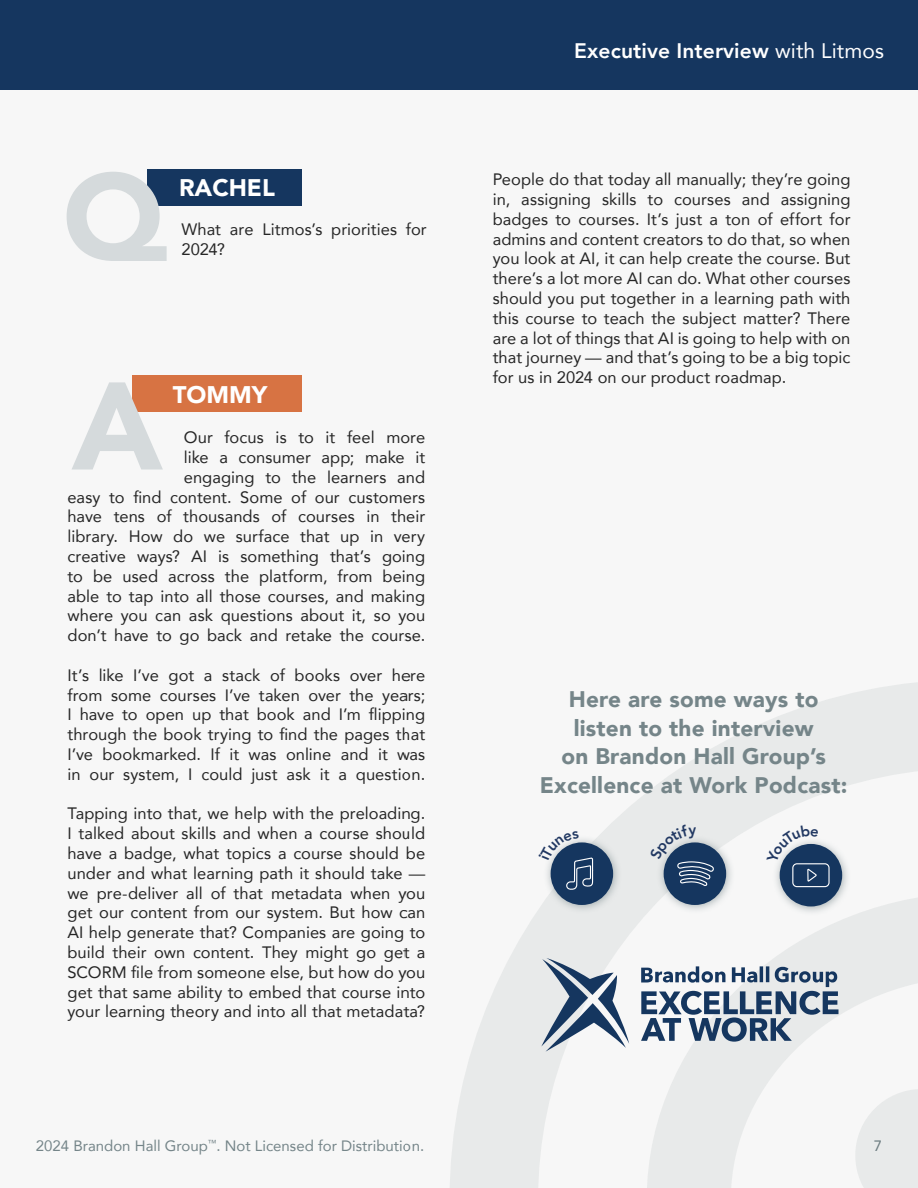
<style>
.page{position:relative;width:918px;height:1188px;background:#f7f7f7}
.page>*{position:absolute;margin:0;border:0;box-sizing:border-box;transform-origin:0 0}
.t1{font:900 123px "Avenir";color:#d5dadc}
.t2{font:900 24px "Avenir";color:#fff}
.t3{font:900 22.5px/28.5px "Avenir";letter-spacing:.01em;color:#758589;text-align:center}
.t4{font:800 21px "Avenir";letter-spacing:.005em;color:#fff}
.body_copy{font:16.5px/19.8px "Avenir";letter-spacing:.005em;color:#262626;text-align:justify}
.t5{font:15px "Avenir";color:#758589}
.s1{font-weight:400}
</style>
<div class="page">
<div style="left:0;top:0;width:918px;height:90px;background:#15365f"></div>
<div style="left:147px;top:169px;width:155px;height:37px;background:#15365f"></div>
<div style="left:133px;top:376px;width:169px;height:36px;background:#d77343"></div>
<svg style="left:450px;top:683px;width:468px;height:505px"></svg>
<svg style="left:605px;top:850px;width:313px;height:338px"></svg>
<svg style="left:855px;top:1089px;width:63px;height:99px"></svg>
<div style="left:543px;top:835px;width:79px;height:79px;background:#758589;opacity:.62"></div>
<div style="left:551px;top:842px;width:62px;height:63px;background:#15365f;border-radius:50%"></div>
<div style="left:656px;top:835px;width:79px;height:79px;background:#758589;opacity:.62"></div>
<div style="left:664px;top:842px;width:62px;height:63px;background:#15365f;border-radius:50%"></div>
<div style="left:772px;top:836px;width:79px;height:80px;background:#758589;opacity:.62"></div>
<div style="left:780px;top:844px;width:62px;height:62px;background:#15365f;border-radius:50%"></div>
<div style="left:792px;top:863px;width:38px;height:24px;border:1px solid #fff;border-radius:4px"></div>
<svg style="left:541px;top:958px;width:88px;height:94px"></svg>
<svg style="left:641px;top:966px;width:198px;height:76px"></svg>
<svg style="left:539px;top:830px;width:55px;height:61px"></svg>
<svg style="left:650px;top:824px;width:64px;height:63px"></svg>
<svg style="left:766px;top:721px;width:52px;height:160px"></svg>
<p class="t1" style="left:62px;top:113px;width:106px">Q</p>
<p class="t2" style="left:179px;top:168px;width:98px">RACHEL</p>
<p class="body_copy" style="left:182px;top:219px;width:247px">What are Litmos’s priorities for<br>2024?</p>
<p class="t1" style="left:72px;top:321px;width:93px">A</p>
<p class="t2" style="left:173px;top:374px;width:96px">TOMMY</p>
<p class="body_copy" style="left:68px;top:427px;width:359px;text-align:right">Our focus is to it feel more<br>like a consumer app; make it<br>engaging to the learners and<br>easy to find content. Some of our customers have tens of thousands of courses in their library. How do we surface that up in very creative ways? AI is something that’s going to be used across the platform, from being able to tap into all those courses, and making where you can ask questions about it, so you don’t have to go back and retake the course.</p>
<p class="body_copy" style="left:68px;top:665px;width:359px">It’s like I’ve got a stack of books over here from some courses I’ve taken over the years; I have to open up that book and I’m flipping through the book trying to find the pages that I’ve bookmarked. If it was online and it was in our system, I could just ask it a question.</p>
<p class="body_copy" style="left:68px;top:803px;width:359px">Tapping into that, we help with the preloading.<br>I talked about skills and when a course should have a badge, what topics a course should be under and what learning path it should take — we pre-deliver all of that metadata when you get our content from our system. But how can AI help generate that? Companies are going to build their own content. They might go get a SCORM file from someone else, but how do you get that same ability to embed that course into your learning theory and into all that metadata?</p>
<p class="t4" style="left:574px;top:35px;width:311px">Executive Interview <span class="s1">with Litmos</span></p>
<p class="body_copy" style="left:493px;top:169px;width:359px">People do that today all manually; they’re going in, assigning skills to courses and assigning badges to courses. It’s just a ton of effort for admins and content creators to do that, so when you look at AI, it can help create the course. But there’s a lot more AI can do. What other courses should you put together in a learning path with this course to teach the subject matter? There are a lot of things that AI is going to help with on that journey — and that’s going to be a big topic for us in 2024 on our product roadmap.</p>
<p class="t3" style="left:540px;top:684px;width:309px">Here are some ways to listen to the interview<br>on Brandon Hall Group’s<br>Excellence at Work Podcast:</p>
<p class="t5" style="left:36px;top:1133px;width:390px">2024 Brandon Hall Group<sup>™</sup>. Not Licensed for Distribution.</p>
<p class="t5" style="left:874px;top:1133px;width:10px">7</p>
</div>
